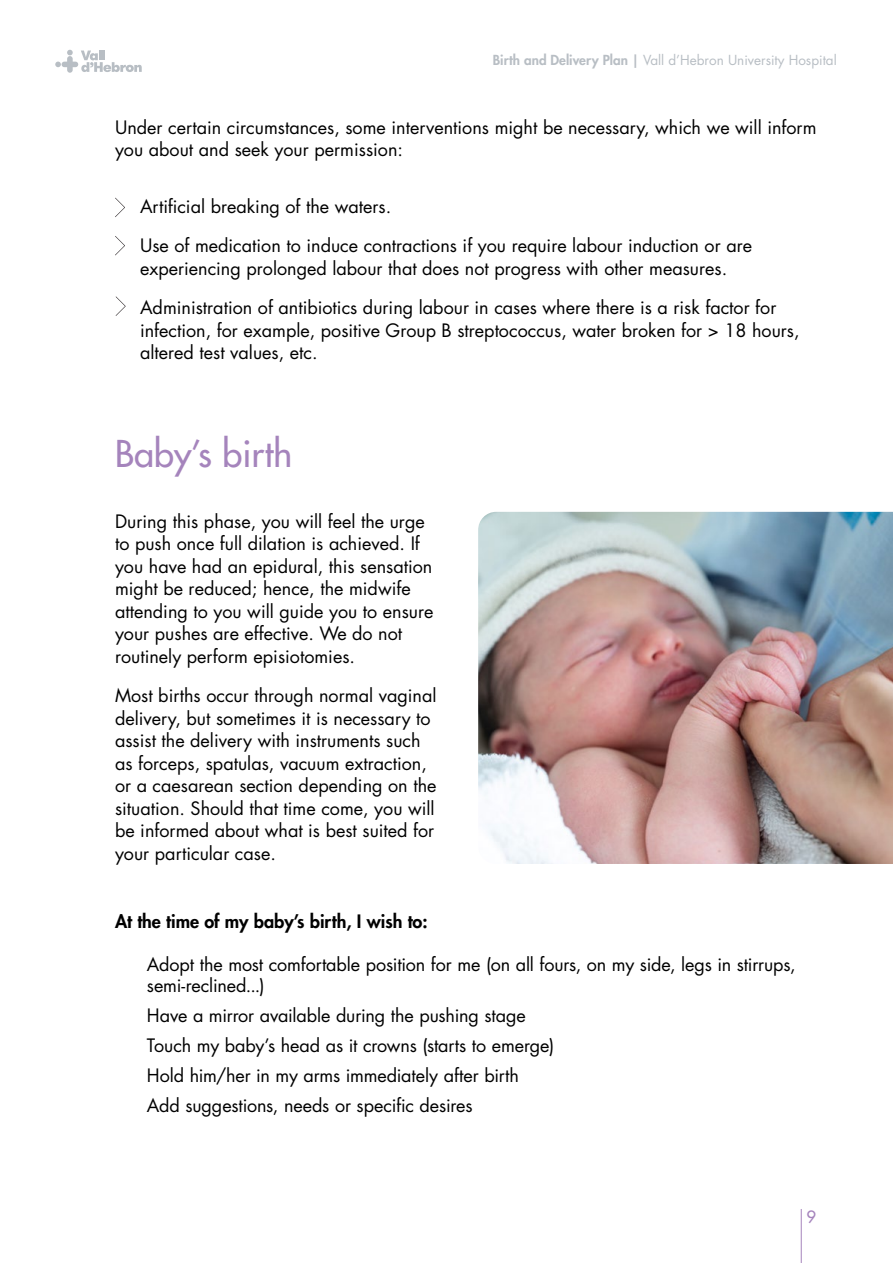
<style>
.page{position:relative;width:893px;height:1263px;background:#fff}
.page>*{position:absolute;margin:0;border:0;box-sizing:border-box;transform-origin:0 0}
.t1{font:500 36px "Futura Std";color:#a584bc}
.t2{font:18px/22.5px "Futura Std";color:#000}
.t3{font:800 18px "Futura Std";color:#000}
.t4{font:500 16.5px "Futura Std";color:#a584bc}
.t5{font:13.5px "Futura Std";color:#b8bec4}
.s1{font-weight:800}
</style>
<div class="page">
<svg style="left:115px;top:198px;width:10px;height:19px"></svg>
<svg style="left:115px;top:236px;width:10px;height:19px"></svg>
<svg style="left:115px;top:296px;width:11px;height:20px"></svg>
<img style="left:478px;top:512px;width:415px;height:352px">
<hr style="left:801px;top:1209px;width:1px;height:54px;background:#a584bc">
<svg style="left:55px;top:50px;width:87px;height:23px"></svg>
<p class="t5" style="left:493px;top:52px;width:345px"><span class="s1">Birth and Delivery Plan |</span> Vall d’Hebron University Hospital</p>
<p class="t2" style="left:115px;top:116px;width:703px">Under certain circumstances, some interventions might be necessary, which we will inform you about and seek your permission:</p>
<p class="t2" style="left:140px;top:195px;width:253px">Artificial breaking of the waters.</p>
<p class="t2" style="left:140px;top:234px;width:613px">Use of medication to induce contractions if you require labour induction or are experiencing prolonged labour that does not progress with other measures.</p>
<p class="t2" style="left:140px;top:296px;width:661px">Administration of antibiotics during labour in cases where there is a risk factor for infection, for example, positive Group B streptococcus, water broken for &gt; 18 hours, altered test values, etc.</p>
<p class="t1" style="left:115px;top:431px;width:179px">Baby’s birth</p>
<p class="t2" style="left:115px;top:510px;width:320px">During this phase, you will feel the urge to push once full dilation is achieved. If you have had an epidural, this sensation might be reduced; hence, the midwife attending to you will guide you to ensure your pushes are effective. We do not routinely perform episiotomies.</p>
<p class="t2" style="left:115px;top:684px;width:323px">Most births occur through normal vaginal delivery, but sometimes it is necessary to assist the delivery with instruments such as forceps, spatulas, vacuum extraction, or a caesarean section depending on the situation. Should that time come, you will be informed about what is best suited for your particular case.</p>
<p class="t3" style="left:115px;top:910px;width:314px">At the time of my baby’s birth, I wish to:</p>
<p class="t2" style="left:147px;top:954px;width:650px;line-height:21px">Adopt the most comfortable position for me (on all fours, on my side, legs in stirrups, semi-reclined...)</p>
<p class="t2" style="left:147px;top:1005px;width:380px">Have a mirror available during the pushing stage</p>
<p class="t2" style="left:147px;top:1035px;width:409px">Touch my baby’s head as it crowns (starts to emerge)</p>
<p class="t2" style="left:147px;top:1065px;width:374px">Hold him/her in my arms immediately after birth</p>
<p class="t2" style="left:147px;top:1095px;width:327px">Add suggestions, needs or specific desires</p>
<p class="t4" style="left:806px;top:1207px;width:11px">9</p>
</div>
